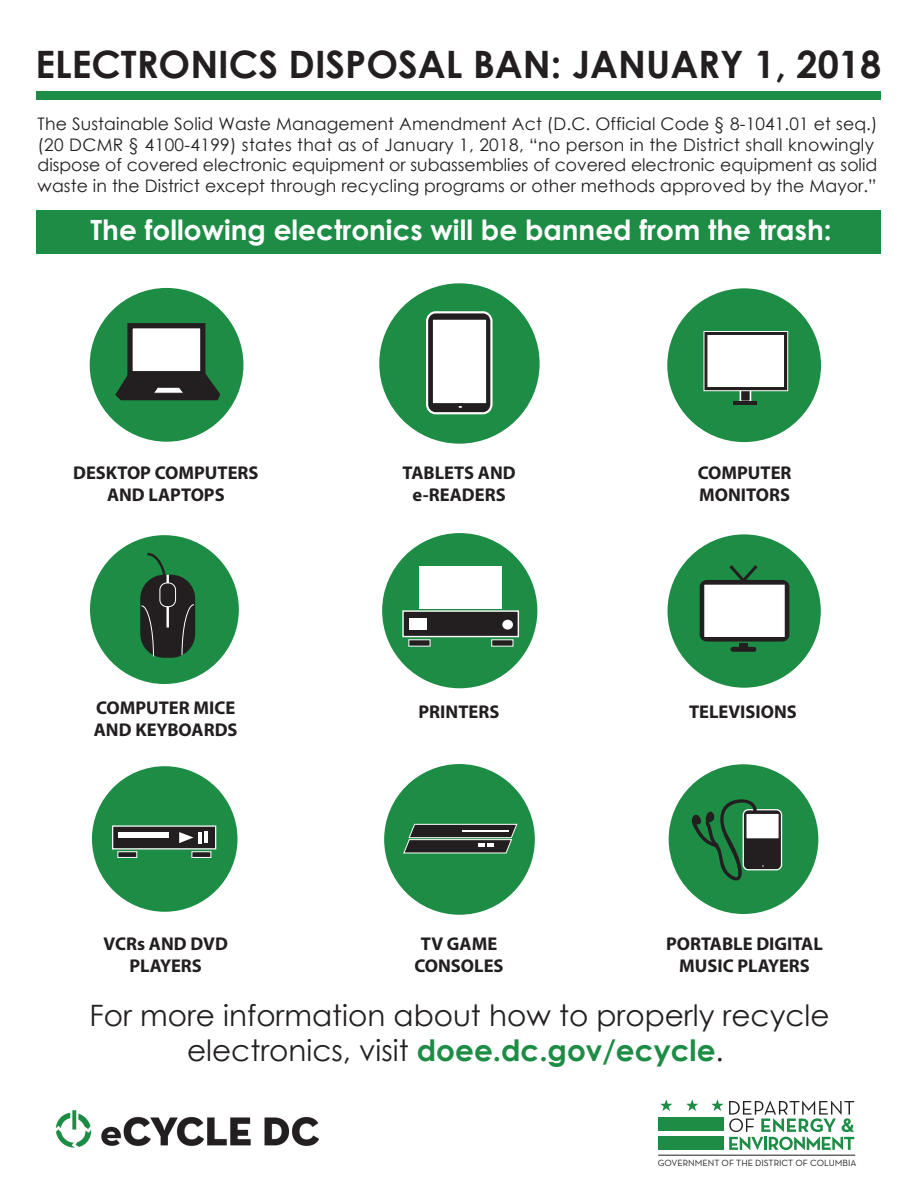
<style>
.page{position:relative;width:918px;height:1188px;background:#fff}
.page>*{position:absolute;margin:0;border:0;box-sizing:border-box;transform-origin:0 0}
.t1{font:700 37.8px "Century Gothic";color:#231f20}
.t2{font:29.4px/35.4px "Century Gothic";color:#231f20;text-align:center}
.t3{font:700 27.9px "Century Gothic";color:#fff}
.t4{font:700 18.45px/22.2px "Myriad Pro";color:#231f20;text-align:center}
.t5{font:17.25px/20.7px "Century Gothic";letter-spacing:.005em;color:#231f20}
.t6{font:9.15px "Neutra Text";color:#211e1e}
.s1{font-weight:700;color:#1d8c44}
</style>
<div class="page">
<div style="left:36px;top:210px;width:844px;height:44px;background:#1d8c44"></div>
<div style="left:669px;top:764px;width:149px;height:150px;background:#1d8c44;border-radius:50%"></div>
<div style="left:384px;top:764px;width:151px;height:151px;background:#1d8c44;border-radius:50%"></div>
<img style="left:55px;top:1110px;width:264px;height:38px">
<div style="left:658px;top:1137px;width:66px;height:13px;background:#1d8c44"></div>
<div style="left:658px;top:1117px;width:66px;height:13px;background:#1d8c44"></div>
<svg style="left:686px;top:1099px;width:12px;height:12px"></svg>
<svg style="left:660px;top:1099px;width:12px;height:12px"></svg>
<svg style="left:711px;top:1099px;width:143px;height:51px"></svg>
<hr style="left:658px;top:1155px;width:197px;height:1px;background:#211e1e">
<div style="left:90px;top:288px;width:153px;height:154px;background:#1d8c44;border-radius:50%"></div>
<div style="left:127px;top:323px;width:78px;height:53px;background:#fff;border:5px solid #231f20"></div>
<svg style="left:115px;top:369px;width:106px;height:32px"></svg>
<div style="left:668px;top:534px;width:152px;height:154px;background:#1d8c44;border-radius:50%"></div>
<div style="left:700px;top:581px;width:89px;height:60px;background:#231f20;border-radius:6px"></div>
<div style="left:700px;top:580px;width:89px;height:62px;border:1px solid #231f20;border-radius:6px"></div>
<div style="left:739px;top:643px;width:9px;height:6px;background:#231f20"></div>
<div style="left:704px;top:585px;width:81px;height:52px;background:#fff;border:2px solid #fff"></div>
<div style="left:730px;top:647px;width:26px;height:5px;background:#231f20;border-radius:2px"></div>
<svg style="left:726px;top:565px;width:35px;height:20px"></svg>
<div style="left:90px;top:535px;width:149px;height:149px;background:#1d8c44;border-radius:50%"></div>
<svg style="left:145px;top:552px;width:23px;height:32px"></svg>
<div style="left:140px;top:575px;width:55px;height:83px;background:#231f20;border-radius:24px"></div>
<hr style="left:167px;top:575px;width:2px;height:52px;background:#fff">
<svg style="left:181px;top:604px;width:14px;height:52px"></svg>
<svg style="left:141px;top:605px;width:13px;height:52px"></svg>
<div style="left:160px;top:583px;width:16px;height:24px;background:#231f20;border-radius:7px"></div>
<div style="left:160px;top:583px;width:16px;height:24px;border:1px solid #fff;border-radius:7px"></div>
<div style="left:92px;top:766px;width:145px;height:146px;background:#1d8c44;border-radius:50%"></div>
<div style="left:112px;top:825px;width:104px;height:24px;background:#231f20;border:1px solid #fff"></div>
<div style="left:118px;top:832px;width:51px;height:6px;background:#fff"></div>
<svg style="left:179px;top:832px;width:22px;height:11px"></svg>
<hr style="left:204px;top:832px;width:4px;height:11px;background:#fff">
<div style="left:118px;top:851px;width:19px;height:7px;background:#231f20;border:1px solid #fff"></div>
<div style="left:192px;top:851px;width:19px;height:7px;background:#231f20;border:1px solid #fff"></div>
<div style="left:667px;top:288px;width:154px;height:154px;background:#1d8c44;border-radius:50%"></div>
<div style="left:740px;top:374px;width:11px;height:28px;background:#231f20;border:2px solid #fff"></div>
<div style="left:704px;top:331px;width:84px;height:60px;background:#231f20;border:1px solid #fff"></div>
<div style="left:707px;top:334px;width:78px;height:54px;background:#fff;border:1px solid #231f20"></div>
<hr style="left:734px;top:401px;width:23px;height:3px;background:#231f20">
<div style="left:379px;top:283px;width:160px;height:161px;background:#1d8c44;border-radius:50%"></div>
<div style="left:427px;top:312px;width:64px;height:101px;background:#231f20;border-radius:9px"></div>
<div style="left:426px;top:311px;width:67px;height:103px;border:2px solid #fff;border-radius:9px"></div>
<div style="left:430px;top:317px;width:59px;height:89px;background:#fff;border:3px solid #231f20"></div>
<div style="left:455px;top:403px;width:10px;height:8px;border:3px solid #231f20;border-radius:50%"></div>
<div style="left:382px;top:533px;width:155px;height:155px;background:#1d8c44;border-radius:50%"></div>
<div style="left:402px;top:610px;width:117px;height:27px;background:#231f20;border:1px solid #fff"></div>
<div style="left:409px;top:618px;width:17px;height:12px;background:#fff"></div>
<svg style="left:409px;top:639px;width:21px;height:7px"></svg>
<svg style="left:491px;top:639px;width:22px;height:7px"></svg>
<div style="left:419px;top:567px;width:83px;height:42px;background:#fff"></div>
<div style="left:502px;top:620px;width:11px;height:10px;background:#fff;border-radius:50%"></div>
<div style="left:743px;top:810px;width:39px;height:60px;background:#231f20;border-radius:5px"></div>
<div style="left:743px;top:809px;width:39px;height:61px;border:1px solid #fff;border-radius:5px"></div>
<div style="left:745px;top:813px;width:35px;height:27px;background:#fff;border:1px solid #231f20"></div>
<svg style="left:692px;top:799px;width:74px;height:82px"></svg>
<div style="left:36px;top:92px;width:844px;height:8px;background:#1d8c44"></div>
<svg style="left:403px;top:823px;width:115px;height:31px;background:#47584c"></svg>
<h1 class="t1" style="left:35px;top:36px;width:847px">ELECTRONICS DISPOSAL BAN: JANUARY 1, 2018</h1>
<p class="t5" style="left:38px;top:113px;width:842px">The Sustainable Solid Waste Management Amendment Act (D.C. Official Code § 8-1041.01 et seq.) (20 DCMR § 4100-4199) states that as of January 1, 2018, “no person in the District shall knowingly dispose of covered electronic equipment or subassemblies of covered electronic equipment as solid waste in the District except through recycling programs or other methods approved by the Mayor.”</p>
<h3 class="t3" style="left:91px;top:209px;width:743px">The following electronics will be banned from the trash:</h3>
<p class="t4" style="left:73px;top:461px;width:187px">DESKTOP COMPUTERS<br>AND LAPTOPS</p>
<p class="t4" style="left:403px;top:461px;width:115px">TABLETS AND e-READERS</p>
<p class="t4" style="left:698px;top:461px;width:95px;text-align:left">COMPUTER<br>MONITORS</p>
<p class="t4" style="left:94px;top:696px;width:145px;text-align:left">COMPUTER MICE<br>AND KEYBOARDS</p>
<p class="t4" style="left:419px;top:700px;width:82px">PRINTERS</p>
<p class="t4" style="left:689px;top:700px;width:109px">TELEVISIONS</p>
<p class="t4" style="left:104px;top:932px;width:126px">VCRs AND DVD<br>PLAYERS</p>
<p class="t4" style="left:414px;top:932px;width:91px">TV GAME<br>CONSOLES</p>
<p class="t4" style="left:666px;top:932px;width:158px">PORTABLE DIGITAL<br>MUSIC PLAYERS</p>
<h2 class="t2" style="left:90px;top:997px;width:742px">For more information about how to properly recycle electronics, visit <span class="s1">doee.dc.gov/ecycle</span>.</h2>
<p class="t6" style="left:658px;top:1157px;width:200px">GOVERNMENT OF THE DISTRICT OF COLUMBIA</p>
</div>
